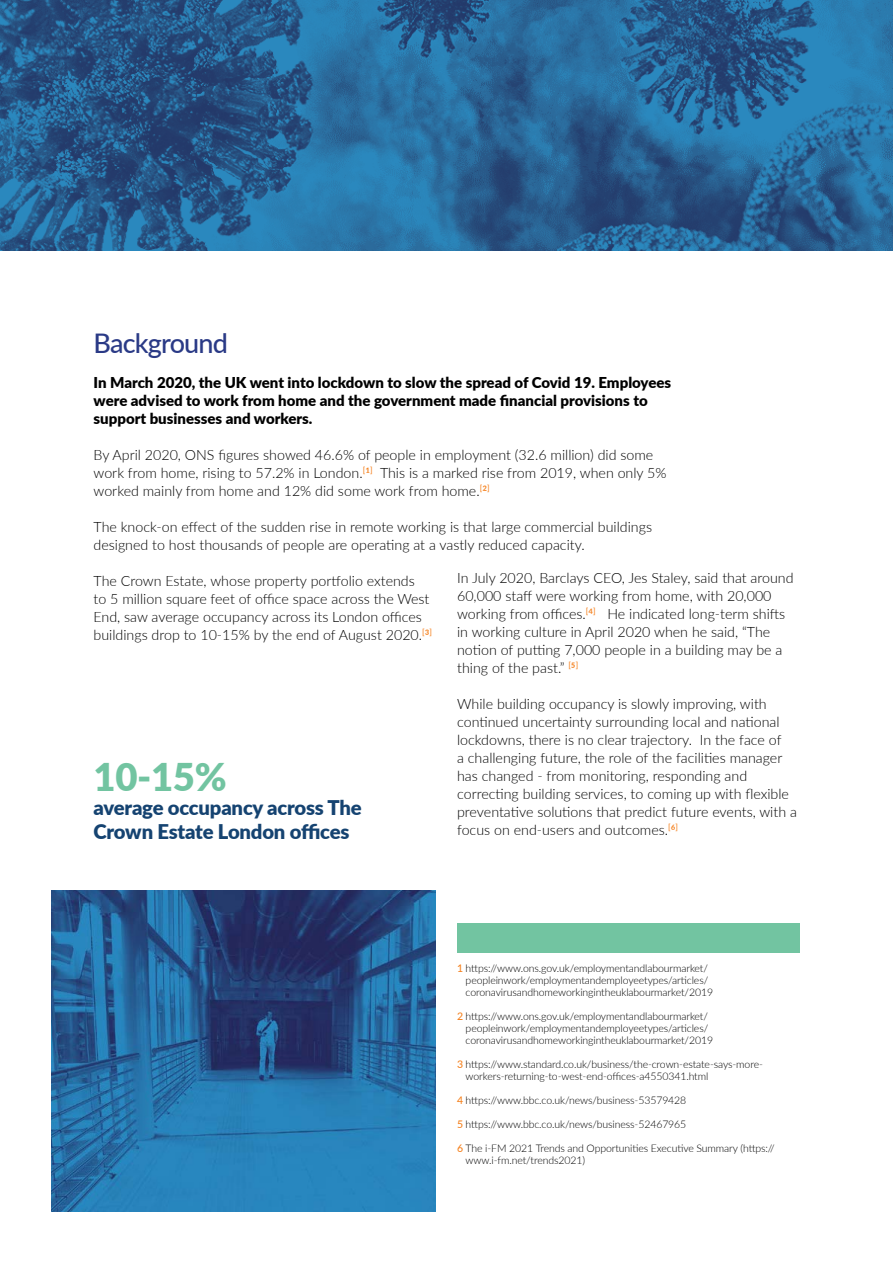
<style>
.page{position:relative;width:893px;height:1263px;background:#fff}
.page>*{position:absolute;margin:0;border:0;box-sizing:border-box;transform-origin:0 0}
.t1{font:900 38.25px "Lato";color:#72c4a1}
.t2{font:500 27px "Lato";letter-spacing:-.03em;color:#2a3a86}
.t3{font:900 20.25px/24px "Lato";letter-spacing:-.01em;color:#154371}
.t4{font:900 15px/18px "Lato";color:#000}
.t5{font:300 14.25px/18px "Lato";color:#000}
.t6{font:300 10.5px/12px "Lato";letter-spacing:-.01em;color:#000}
.s1{font-weight:500;color:#f58220}
</style>
<div class="page">
<img style="left:0;top:0;width:893px;height:251px">
<img style="left:51px;top:890px;width:385px;height:322px">
<div style="left:457px;top:923px;width:342px;height:29px;background:#72c4a1"></div>
<h2 class="t2" style="left:94px;top:324px;width:136px">Background</h2>
<p class="t4" style="left:94px;top:373px;width:579px">In March 2020, the UK went into lockdown to slow the spread of Covid 19. Employees were advised to work from home and the government made financial provisions to support businesses and workers.</p>
<p class="t5" style="left:94px;top:445px;width:575px">By April 2020, ONS figures showed 46.6% of people in employment (32.6 million) did some work from home, rising to 57.2% in London.<sup>[</sup><span class="s1">1</span><sup>]</sup> This is a marked rise from 2019, when only 5% worked mainly from home and 12% did some work from home.<sup>[</sup><span class="s1">2</span><sup>]</sup></p>
<p class="t5" style="left:94px;top:517px;width:560px">The knock-on effect of the sudden rise in remote working is that large commercial buildings designed to host thousands of people are operating at a vastly reduced capacity.</p>
<p class="t5" style="left:94px;top:571px;width:340px">The Crown Estate, whose property portfolio extends<br>to 5 million square feet of office space across the West End, saw average occupancy across its London offices buildings drop to 10-15% by the end of August 2020.<sup>[</sup><span class="s1">3</span><sup>]</sup></p>
<p class="t5" style="left:457px;top:568px;width:338px">In July 2020, Barclays CEO, Jes Staley, said that around 60,000 staff were working from home, with 20,000 working from offices.<sup>[</sup><span class="s1">4</span><sup>]</sup> He indicated long-term shifts in working culture in April 2020 when he said, “The notion of putting 7,000 people in a building may be a thing of the past.” <sup>[</sup><span class="s1">5</span><sup>]</sup></p>
<p class="t5" style="left:457px;top:694px;width:341px">While building occupancy is slowly improving, with continued uncertainty surrounding local and national lockdowns, there is no clear trajectory. In the face of<br>a challenging future, the role of the facilities manager has changed - from monitoring, responding and correcting building services, to coming up with flexible preventative solutions that predict future events, with a focus on end-users and outcomes.<sup>[</sup><span class="s1">6</span><sup>]</sup></p>
<h1 class="t1" style="left:94px;top:748px;width:135px">10-15%</h1>
<h3 class="t3" style="left:94px;top:794px;width:270px">average occupancy across The<br>Crown Estate London offices</h3>
<p class="t6" style="left:466px;top:961px;width:249px;text-indent:-9px"><span class="s1">1</span> https://www.ons.gov.uk/employmentandlabourmarket/ peopleinwork/employmentandemployeetypes/articles/ coronavirusandhomeworkingintheuklabourmarket/2019</p>
<p class="t6" style="left:466px;top:1009px;width:249px;text-indent:-9px"><span class="s1">2</span> https://www.ons.gov.uk/employmentandlabourmarket/ peopleinwork/employmentandemployeetypes/articles/ coronavirusandhomeworkingintheuklabourmarket/2019</p>
<p class="t6" style="left:466px;top:1057px;width:299px;text-indent:-9px"><span class="s1">3</span> https://www.standard.co.uk/business/the-crown-estate-says-more&shy;workers-returning-to-west-end-offices-a4550341.html</p>
<p class="t6" style="left:457px;top:1093px;width:231px"><span class="s1">4</span> https://www.bbc.co.uk/news/business-53579428</p>
<p class="t6" style="left:457px;top:1117px;width:231px"><span class="s1">5</span> https://www.bbc.co.uk/news/business-52467965</p>
<p class="t6" style="left:466px;top:1141px;width:311px;text-indent:-9px"><span class="s1">6</span> The i-FM 2021 Trends and Opportunities Executive Summary (https:// www.i-fm.net/trends2021)</p>
</div>
